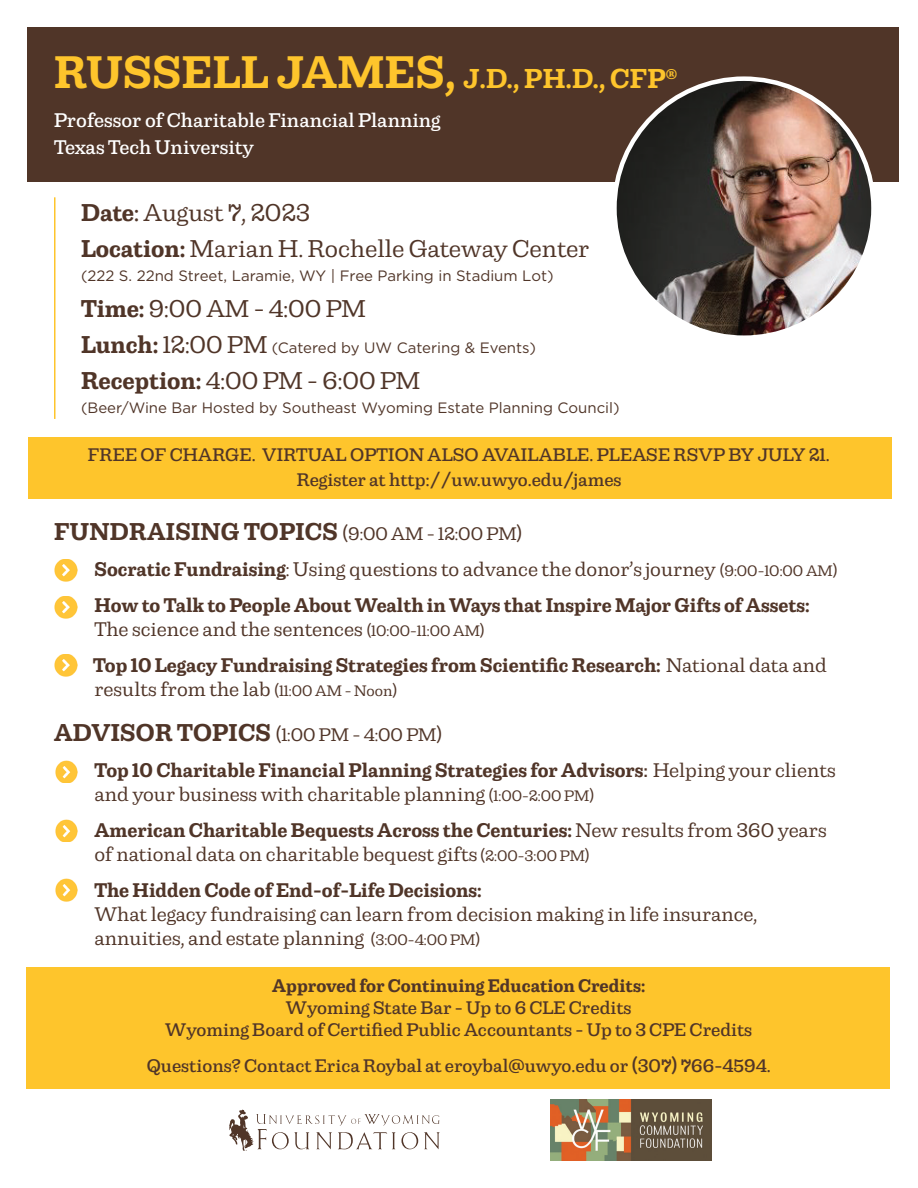
<style>
.page{position:relative;width:918px;height:1188px;background:#fff}
.page>*{position:absolute;margin:0;border:0;box-sizing:border-box;transform-origin:0 0}
.t1{font:700 27px "Capital Serif";color:#fec52c}
.t2{font:24px/36px "Capital Serif";color:#503528}
.t3{font:700 24px "Capital Serif";letter-spacing:.01em;color:#503528}
.t4{font:19.5px/24px "Capital Serif";color:#503528}
.t5{font:700 19.5px/36px "Capital Serif";color:#503528}
.t6{font:500 19.5px/27px "Capital Serif";color:#fff}
.t7{font:500 18px/21.6px "Capital Serif";color:#503528;text-align:center}
.t8{font:700 18px "Capital Serif";color:#503528}
.t9{font:18px "Capital Serif";color:#503528}
.t10{font:15px "Gotham";color:#503528}
.s1{font-size:45px}
.s2{font-weight:700}
.s3{font-weight:500}
.s4{font-family:"Capital Serif";font-weight:700;font-size:24px}
.s5{font-family:"Capital Serif";font-size:24px}
.s6{font-weight:400;font-size:18px}
.s7{font-weight:400}
.s8{font-weight:400;font-size:15px}
.s9{font-size:15px}
.s10{font-weight:700;font-size:24px}
.s11{font-family:"Gotham";font-weight:500;font-size:16.5px}
</style>
<div class="page">
<div style="left:26px;top:967px;width:864px;height:122px;background:#fec52c"></div>
<div style="left:27px;top:27px;width:872px;height:154px;background:#503528"></div>
<img style="left:614px;top:79px;width:259px;height:259px;border-radius:130px">
<hr style="left:54px;top:197px;width:2px;height:222px;background:#fec52c">
<div style="left:28px;top:437px;width:864px;height:61px;background:#fec52c"></div>
<img style="left:54px;top:559px;width:23px;height:23px">
<img style="left:54px;top:596px;width:23px;height:23px">
<img style="left:54px;top:654px;width:23px;height:23px">
<img style="left:55px;top:760px;width:23px;height:23px">
<img style="left:55px;top:819px;width:23px;height:23px">
<img style="left:55px;top:879px;width:23px;height:23px">
<svg style="left:229px;top:1110px;width:211px;height:41px"></svg>
<img style="left:550px;top:1100px;width:161px;height:61px">
<h1 class="t1" style="left:54px;top:60px;width:625px"><span class="s1">RUSSELL JAMES,</span> J.D., PH.D., CFP<sup>®</sup></h1>
<p class="t6" style="left:54px;top:106px;width:388px">Professor of Charitable Financial Planning<br>Texas Tech University</p>
<p class="t2" style="left:81px;top:194px;width:510px"><span class="s2">Date</span><span class="s3">:</span> August 7, 2023<br><span class="s2">Location:</span> Marian H. Rochelle Gateway Center</p>
<p class="t10" style="left:81px;top:266px;width:474px">(222 S. 22nd Street, Laramie, WY | Free Parking in Stadium Lot)</p>
<p class="t2" style="left:81px;top:290px;width:286px"><span class="s2">Time:</span> 9:00 AM - 4:00 PM</p>
<p class="t10" style="left:81px;top:338px;width:456px"><span class="s4">Lunch:</span> <span class="s5">12:00 PM</span> (Catered by UW Catering &amp; Events)</p>
<p class="t2" style="left:81px;top:362px;width:341px"><span class="s2">Reception:</span> 4:00 PM - 6:00 PM</p>
<p class="t10" style="left:81px;top:398px;width:540px">(Beer/Wine Bar Hosted by Southeast Wyoming Estate Planning Council)</p>
<p class="t7" style="left:88px;top:444px;width:743px">FREE OF CHARGE. VIRTUAL OPTION ALSO AVAILABLE. PLEASE RSVP BY JULY 21.</p>
<p class="t7" style="left:297px;top:469px;width:326px">Register at http://uw.uwyo.edu/james</p>
<p class="t3" style="left:54px;top:515px;width:470px">FUNDRAISING TOPICS <span class="s6">(9:00 AM - 12:00 PM)</span></p>
<p class="t5" style="left:94px;top:551px;width:745px">Socratic Fundraising<span class="s7">: Using questions to advance the donor’s journey</span> <span class="s8">(9:00-10:00 AM)<br></span>How to Talk to People About Wealth in Ways that Inspire Major Gifts of Assets:</p>
<p class="t5" style="left:93px;top:611px;width:735px"><span class="s7">The science and the sentences</span> <span class="s8">(10:00-11:00 AM)<br></span>Top 10 Legacy Fundraising Strategies from Scientific Research: <span class="s7">National data and</span></p>
<p class="t4" style="left:95px;top:677px;width:305px">results from the lab <span class="s9">(11:00 AM - Noon)</span></p>
<p class="t9" style="left:54px;top:723px;width:390px"><span class="s10">ADVISOR TOPICS</span> (1:00 PM - 4:00 PM)</p>
<p class="t4" style="left:94px;top:758px;width:743px"><span class="s2">Top 10 Charitable Financial Planning Strategies for Advisors</span><span class="s11">:</span> Helping your clients and your business with charitable planning <span class="s9">(1:00-2:00 PM)</span></p>
<p class="t4" style="left:94px;top:818px;width:734px"><span class="s2">American Charitable Bequests Across the Centuries:</span> New results from 360 years of national data on charitable bequest gifts <span class="s9">(2:00-3:00 PM)</span></p>
<p class="t5" style="left:94px;top:872px;width:389px">The Hidden Code of End-of-Life Decisions:</p>
<p class="t4" style="left:94px;top:902px;width:664px">What legacy fundraising can learn from decision making in life insurance, annuities, and estate planning <span class="s9">(3:00-4:00 PM)</span></p>
<p class="t8" style="left:272px;top:974px;width:375px">Approved for Continuing Education Credits:</p>
<p class="t7" style="left:165px;top:997px;width:589px">Wyoming State Bar - Up to 6 CLE Credits<br>Wyoming Board of Certified Public Accountants - Up to 3 CPE Credits</p>
<p class="t7" style="left:147px;top:1055px;width:626px">Questions? Contact Erica Roybal at eroybal@uwyo.edu or (307) 766-4594.</p>
</div>
